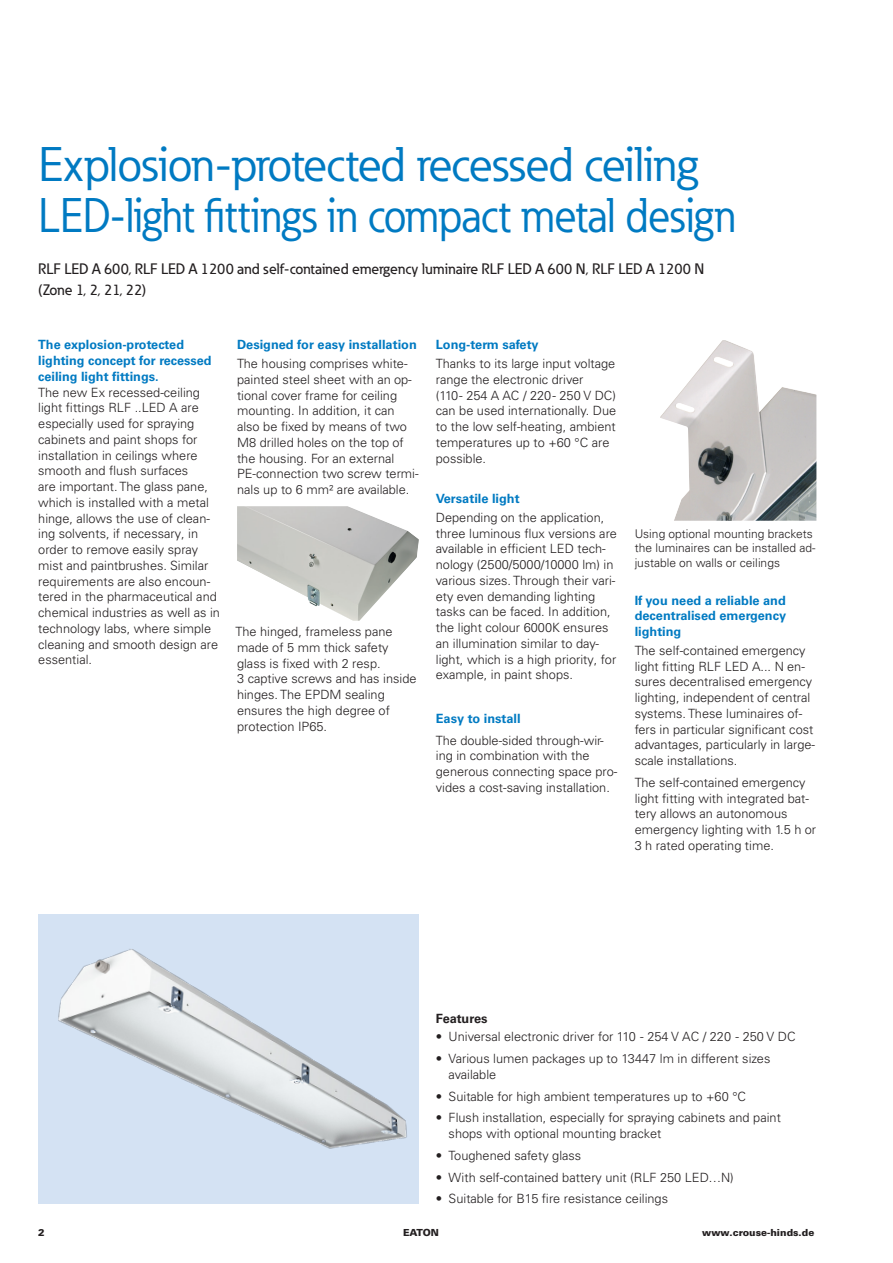
<style>
.page{position:relative;width:893px;height:1263px;background:#fff}
.page>*{position:absolute;margin:0;border:0;box-sizing:border-box;transform-origin:0 0}
._01_Headline___ADJ_S{font:48px/51px "Eaton";letter-spacing:-.01em;color:#007ac2}
.Chapter_subtitle_lef{font:500 15px "Eaton";color:#231f20}
.Body_copy{font:300 12.75px/15.8px "Univers LT Pro 45";color:#231f20}
.Paragraph_heading{font:300 12.75px/15.8px "Univers LT Pro 45";color:#231f20}
.Paragraph_heading-2{font:700 12.75px/15.8px "Univers LT Pro 65";color:#007ac2}
.Paragraph_heading_bl{font:700 12.75px "Univers LT Pro 65";color:#007ac2}
.Paragraph_heading_sc{font:700 12.75px "Univers LT Pro 65";color:#231f20}
.Body_copy-2{font:300 12px/14.4px "Univers LT Pro 45";color:#231f20}
.t1{font:900 9.75px "Univers LT Pro 75";color:#231f20}
</style>
<div class="page">
<img style="left:237px;top:506px;width:182px;height:115px">
<div style="left:38px;top:914px;width:381px;height:289px;background:#d4e2f3"></div>
<img style="left:660px;top:340px;width:156px;height:181px">
<img style="left:58px;top:949px;width:349px;height:200px">
<p class="_01_Headline___ADJ_S" style="left:38px;top:140px;width:699px">Explosion-protected recessed ceiling<br>LED-light fittings in compact metal design</p>
<p class="Chapter_subtitle_lef" style="left:38px;top:260px;width:668px">RLF LED A 600, RLF LED A 1200 and self-contained emergency luminaire RLF LED A 600 N, RLF LED A 1200 N</p>
<p class="Chapter_subtitle_lef" style="left:38px;top:281px;width:109px">(Zone 1, 2, 21, 22)</p>
<p class="Paragraph_heading-2" style="left:38px;top:337px;width:175px">The explosion-protected lighting concept for recessed ceiling light fittings.</p>
<p class="Paragraph_heading" style="left:38px;top:384px;width:183px">The new Ex recessed-ceiling light fittings RLF ..LED A are especially used for spraying cabinets and paint shops for installation in ceilings where smooth and flush surfaces<br>are important. The glass pane, which is installed with a metal hinge, allows the use of clean&shy;ing solvents, if necessary, in order to remove easily spray mist and paintbrushes. Similar requirements are also encoun&shy;tered in the pharmaceutical and chemical industries as well as in technology labs, where simple cleaning and smooth design are essential.</p>
<p class="Paragraph_heading-2" style="left:237px;top:337px;width:181px">Designed for easy installation</p>
<p class="Body_copy" style="left:237px;top:356px;width:183px">The housing comprises white&shy;painted steel sheet with an op&shy;tional cover frame for ceiling mounting. In addition, it can also be fixed by means of two<br>M8 drilled holes on the top of the housing. For an external<br>PE-connection two screw termi&shy;nals up to 6 mm² are available.</p>
<p class="Paragraph_heading" style="left:236px;top:624px;width:182px">The hinged, frameless pane made of 5 mm thick safety glass is fixed with 2 resp.<br>3 captive screws and has inside hinges. The EPDM sealing ensures the high degree of protection IP65.</p>
<p class="Paragraph_heading-2" style="left:436px;top:337px;width:104px">Long-term safety</p>
<p class="Body_copy" style="left:436px;top:356px;width:182px">Thanks to its large input voltage range the electronic driver<br>(110 - 254 A AC / 220 - 250 V DC) can be used internationally. Due to the low self-heating, ambient temperatures up to +60 °C are possible.</p>
<p class="Paragraph_heading-2" style="left:436px;top:491px;width:85px">Versatile light</p>
<p class="Body_copy" style="left:436px;top:509px;width:183px">Depending on the application, three luminous flux versions are available in efficient LED tech&shy;nology (2500/5000/10000 lm) in various sizes. Through their vari&shy;ety even demanding lighting tasks can be faced. In addition, the light colour 6000K ensures an illumination similar to day&shy;light, which is a high priority, for example, in paint shops.</p>
<p class="Paragraph_heading_bl" style="left:436px;top:711px;width:86px">Easy to install</p>
<p class="Body_copy" style="left:436px;top:732px;width:183px">The double-sided through-wir&shy;ing in combination with the generous connecting space pro&shy;vides a cost-saving installation.</p>
<p class="Body_copy-2" style="left:635px;top:526px;width:182px">Using optional mounting brackets the luminaires can be installed ad&shy;justable on walls or ceilings</p>
<p class="Paragraph_heading-2" style="left:635px;top:592px;width:153px;text-align:justify">If you need a reliable and decentralised emergency lighting</p>
<p class="Body_copy" style="left:635px;top:642px;width:182px">The self-contained emergency light fitting RLF LED A... N en&shy;sures decentralised emergency lighting, independent of central systems. These luminaires of&shy;fers in particular significant cost advantages, particularly in large&shy;scale installations.</p>
<p class="Body_copy" style="left:635px;top:774px;width:183px">The self-contained emergency light fitting with integrated bat&shy;tery allows an autonomous emergency lighting with 1.5 h or<br>3 h rated operating time.</p>
<p class="Paragraph_heading_sc" style="left:436px;top:1010px;width:53px">Features</p>
<p class="Paragraph_heading" style="left:436px;top:1029px;width:361px">• Universal electronic driver for 110 - 254 V AC / 220 - 250 V DC</p>
<p class="Paragraph_heading" style="left:449px;top:1051px;width:323px;text-indent:-13px">• Various lumen packages up to 13447 lm in different sizes available</p>
<p class="Paragraph_heading" style="left:436px;top:1088px;width:312px">• Suitable for high ambient temperatures up to +60 °C</p>
<p class="Paragraph_heading" style="left:449px;top:1110px;width:334px;text-indent:-13px">• Flush installation, especially for spraying cabinets and paint shops with optional mounting bracket</p>
<p class="Paragraph_heading" style="left:436px;top:1147px;width:147px">• Toughened safety glass</p>
<p class="Paragraph_heading" style="left:436px;top:1169px;width:299px">• With self-contained battery unit (RLF 250 LED…N)</p>
<p class="Paragraph_heading" style="left:436px;top:1191px;width:234px">• Suitable for B15 fire resistance ceilings</p>
<p class="t1" style="left:38px;top:1226px;width:8px">2</p>
<p class="t1" style="left:403px;top:1226px;width:37px">EATON</p>
<p class="t1" style="left:702px;top:1226px;width:114px">www.crouse-hinds.de</p>
</div>
